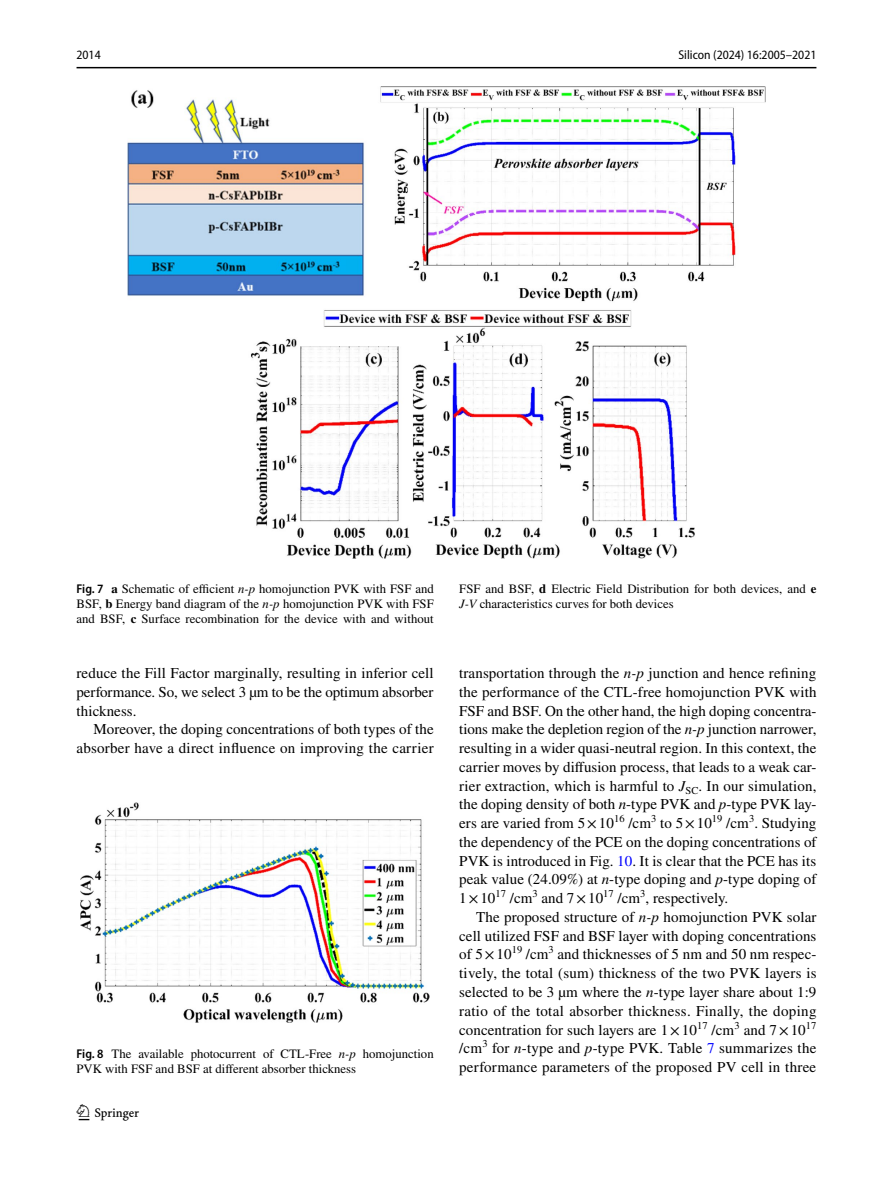
<style>
.page{position:relative;width:893px;height:1187px;background:#fff}
.page>*{position:absolute;margin:0;border:0;box-sizing:border-box;transform-origin:0 0}
.t1{font:22.5px "Springnew Regular 2";color:#000}
.t2{font:15px/18.8px "STIX";letter-spacing:.005em;color:#000;text-align:justify}
.t3{font:12.75px/15px "STIX";color:#000}
.t4{font:semi-condensed 12.75px "Myriad Pro";color:#000}
.s1{font-family:"Myriad Pro";font-weight:600;font-stretch:semi-condensed}
.s2{font-weight:700}
.s3{font-style:italic}
.s4{color:#00f}
</style>
<div class="page">
<hr style="left:77px;top:67px;width:739px;height:1px;background:#000">
<img style="left:128px;top:87px;width:637px;height:471px">
<img style="left:81px;top:803px;width:348px;height:219px">
<p class="t4" style="left:77px;top:48px;width:26px">2014</p>
<p class="t4" style="left:678px;top:48px;width:139px">Silicon (2024) 16:2005–2021</p>
<p class="t3" style="left:77px;top:582px;width:359px;text-align:justify"><span class="s1">Fig. 7</span> <span class="s2">a</span> Schematic of efficient <span class="s3">n-p</span> homojunction PVK with FSF and BSF, <span class="s2">b</span> Energy band diagram of the <span class="s3">n-p</span> homojunction PVK with FSF and BSF, <span class="s2">c</span> Surface recombination for the device with and without</p>
<p class="t3" style="left:459px;top:582px;width:359px">FSF and BSF, <span class="s2">d</span> Electric Field Distribution for both devices, and <span class="s2">e<br></span><span class="s3">J-V</span> characteristics curves for both devices</p>
<p class="t2" style="left:77px;top:664px;width:359px">reduce the Fill Factor marginally, resulting in inferior cell performance. So, we select 3 µm to be the optimum absorber thickness.</p>
<p class="t2" style="left:77px;top:721px;width:359px;text-align:right">Moreover, the doping concentrations of both types of the absorber have a direct influence on improving the carrier</p>
<p class="t3" style="left:77px;top:1046px;width:359px"><span class="s1">Fig. 8</span> The available photocurrent of CTL-Free <span class="s3">n-p</span> homojunction<br>PVK with FSF and BSF at different absorber thickness</p>
<h1 class="t1" style="left:79px;top:1104px;width:62px">1 3</h1>
<p class="t2" style="left:459px;top:664px;width:359px">transportation through the <span class="s3">n-p</span> junction and hence refining the performance of the CTL-free homojunction PVK with FSF and BSF. On the other hand, the high doping concentra&shy;tions make the depletion region of the <span class="s3">n-p</span> junction narrower, resulting in a wider quasi-neutral region. In this context, the carrier moves by diffusion process, that leads to a weak car&shy;rier extraction, which is harmful to <span class="s3">J</span><sub>SC</sub>. In our simulation, the doping density of both <span class="s3">n</span>-type PVK and <span class="s3">p</span>-type PVK lay&shy;ers are varied from 5× -10<sup>16</sup> /cm<sup>3</sup> to 5× -10<sup>19</sup> /cm<sup>3</sup>. Studying the dependency of the PCE on the doping concentrations of PVK is introduced in Fig. <span class="s4">10</span>. It is clear that the PCE has its peak value (24.09%) at <span class="s3">n</span>-type doping and <span class="s3">p</span>-type doping of 1× -10<sup>17</sup> /cm<sup>3</sup> and 7× -10<sup>17</sup> /cm<sup>3</sup>, respectively.</p>
<p class="t2" style="left:459px;top:908px;width:359px;text-indent:17px">The proposed structure of <span class="s3">n-p</span> homojunction PVK solar cell utilized FSF and BSF layer with doping concentrations of 5× -10<sup>19</sup> /cm<sup>3</sup> and thicknesses of 5 nm and 50 nm respec&shy;tively, the total (sum) thickness of the two PVK layers is selected to be 3 µm where the <span class="s3">n</span>-type layer share about 1:9 ratio of the total absorber thickness. Finally, the doping concentration for such layers are 1× -10<sup>17</sup> /cm<sup>3</sup> and 7× -10<sup>17 </sup>/cm<sup>3</sup> for <span class="s3">n</span>-type and <span class="s3">p</span>-type PVK. Table <span class="s4">7</span> summarizes the performance parameters of the proposed PV cell in three</p>
</div>
